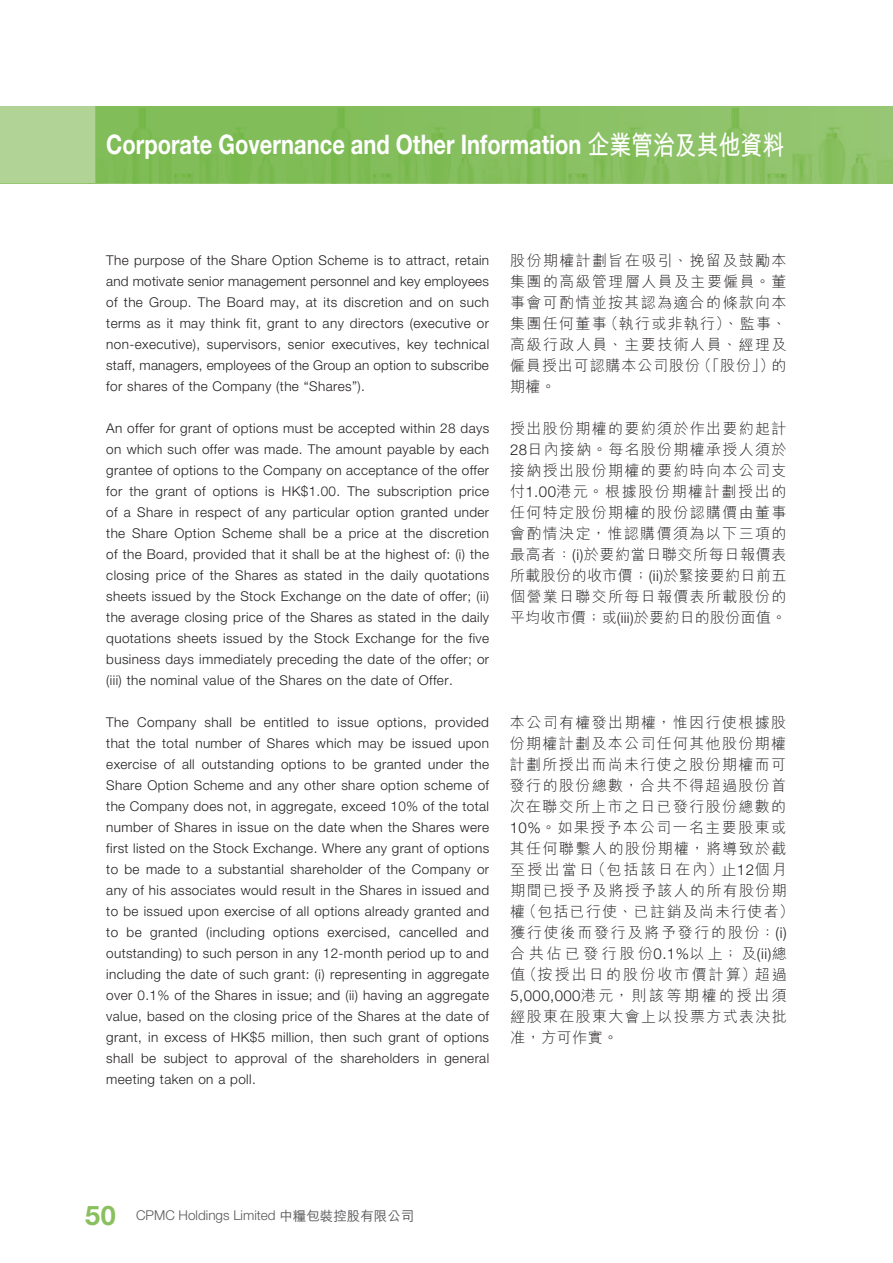
<style>
.page{position:relative;width:893px;height:1263px;background:#fff}
.page>*{position:absolute;margin:0;border:0;box-sizing:border-box;transform-origin:0 0}
.t1{font:700 27px "Helvetica Neue LT Std";color:#fff;scale:.81 1}
.t2{font:300 15px/21px "M Hei HK";letter-spacing:.09em;color:#231f20;text-align:justify}
.t3{font:300 13.5px/21px "Helvetica Neue LT Std";letter-spacing:.03em;color:#231f20;text-align:justify}
.t4{font:300 13.5px "Helvetica Neue LT Std";color:#57585a}
.s1{font-family:"M Hei HK"}
.s2{font-family:"Helvetica Neue LT Std"}
.s3{font-weight:700;font-size:27px;color:#89c05e}
.s4{font-family:"M Hei HK";font-weight:500}
</style>
<div class="page">
<div style="left:0;top:107px;width:96px;height:76px;background:#b2d396"></div>
<svg style="left:96px;top:106px;width:796px;height:77px;background:#86bf5e"></svg>
<hr style="left:892px;top:106px;width:1px;height:77px;background:#6cb43f">
<h1 class="t1" style="left:106px;top:127px;width:838px">Corporate Governance and Other Information <span class="s1">企業管治及其他資料</span></h1>
<p class="t3" style="left:106px;top:249px;width:384px">The purpose of the Share Option Scheme is to attract, retain and motivate senior management personnel and key employees of the Group. The Board may, at its discretion and on such terms as it may think fit, grant to any directors (executive or non-executive), supervisors, senior executives, key technical staff, managers, employees of the Group an option to subscribe for shares of the Company (the “Shares”).</p>
<p class="t3" style="left:106px;top:417px;width:384px">An offer for grant of options must be accepted within 28 days on which such offer was made. The amount payable by each grantee of options to the Company on acceptance of the offer for the grant of options is HK$1.00. The subscription price of a Share in respect of any particular option granted under the Share Option Scheme shall be a price at the discretion of the Board, provided that it shall be at the highest of: (i) the closing price of the Shares as stated in the daily quotations sheets issued by the Stock Exchange on the date of offer; (ii) the average closing price of the Shares as stated in the daily quotations sheets issued by the Stock Exchange for the five business days immediately preceding the date of the offer; or (iii) the nominal value of the Shares on the date of Offer.</p>
<p class="t3" style="left:106px;top:711px;width:384px">The Company shall be entitled to issue options, provided that the total number of Shares which may be issued upon exercise of all outstanding options to be granted under the Share Option Scheme and any other share option scheme of the Company does not, in aggregate, exceed 10% of the total number of Shares in issue on the date when the Shares were first listed on the Stock Exchange. Where any grant of options to be made to a substantial shareholder of the Company or any of his associates would result in the Shares in issued and to be issued upon exercise of all options already granted and to be granted (including options exercised, cancelled and outstanding) to such person in any 12-month period up to and including the date of such grant: (i) representing in aggregate over 0.1% of the Shares in issue; and (ii) having an aggregate value, based on the closing price of the Shares at the date of grant, in excess of HK$5 million, then such grant of options shall be subject to approval of the shareholders in general meeting taken on a poll.</p>
<p class="t2" style="left:510px;top:249px;width:278px">股份期權計劃旨在吸引、挽留及鼓勵本集團的高級管理層人員及主要僱員。董事會可酌情並按其認為適合的條款向本集團任何董事（執行或非執行）、監事、高級行政人員、主要技術人員、經理及僱員授出可認購本公司股份（「股份」）的期權。</p>
<p class="t2" style="left:510px;top:417px;width:278px">授出股份期權的要約須於作出要約起計<span class="s2">28</span>日內接納。每名股份期權承授人須於接納授出股份期權的要約時向本公司支付<span class="s2">1.00</span>港元。根據股份期權計劃授出的任何特定股份期權的股份認購價由董事會酌情決定，惟認購價須為以下三項的最高者：<span class="s2">(i)</span>於要約當日聯交所每日報價表所載股份的收市價；<span class="s2">(ii)</span>於緊接要約日前五個營業日聯交所每日報價表所載股份的平均收市價；或<span class="s2">(iii)</span>於要約日的股份面值。</p>
<p class="t2" style="left:510px;top:711px;width:286px;text-align:left">本公司有權發出期權，惟因行使根據股份期權計劃及本公司任何其他股份期權計劃所授出而尚未行使之股份期權而可發行的股份總數，合共不得超過股份首次在聯交所上市之日已發行股份總數的<br><span class="s2">10%</span>。如果授予本公司一名主要股東或其任何聯繫人的股份期權，將導致於截至授出當日（包括該日在內）止<span class="s2">12</span>個月期間已授予及將授予該人的所有股份期權（包括已行使、已註銷及尚未行使者）獲行使後而發行及將予發行的股份：<span class="s2">(i)</span>合共佔已發行股份<span class="s2">0.1%</span>以上；及<span class="s2">(ii)</span>總值（按授出日的股份收市價計算）超過<br><span class="s2">5,000,000</span>港元，則該等期權的授出須經股東在股東大會上以投票方式表決批准，方可作實。</p>
<p class="t4" style="left:85px;top:1207px;width:331px"><span class="s3">50</span> CPMC Holdings Limited <span class="s4">中糧包裝控股有限公司</span></p>
</div>
